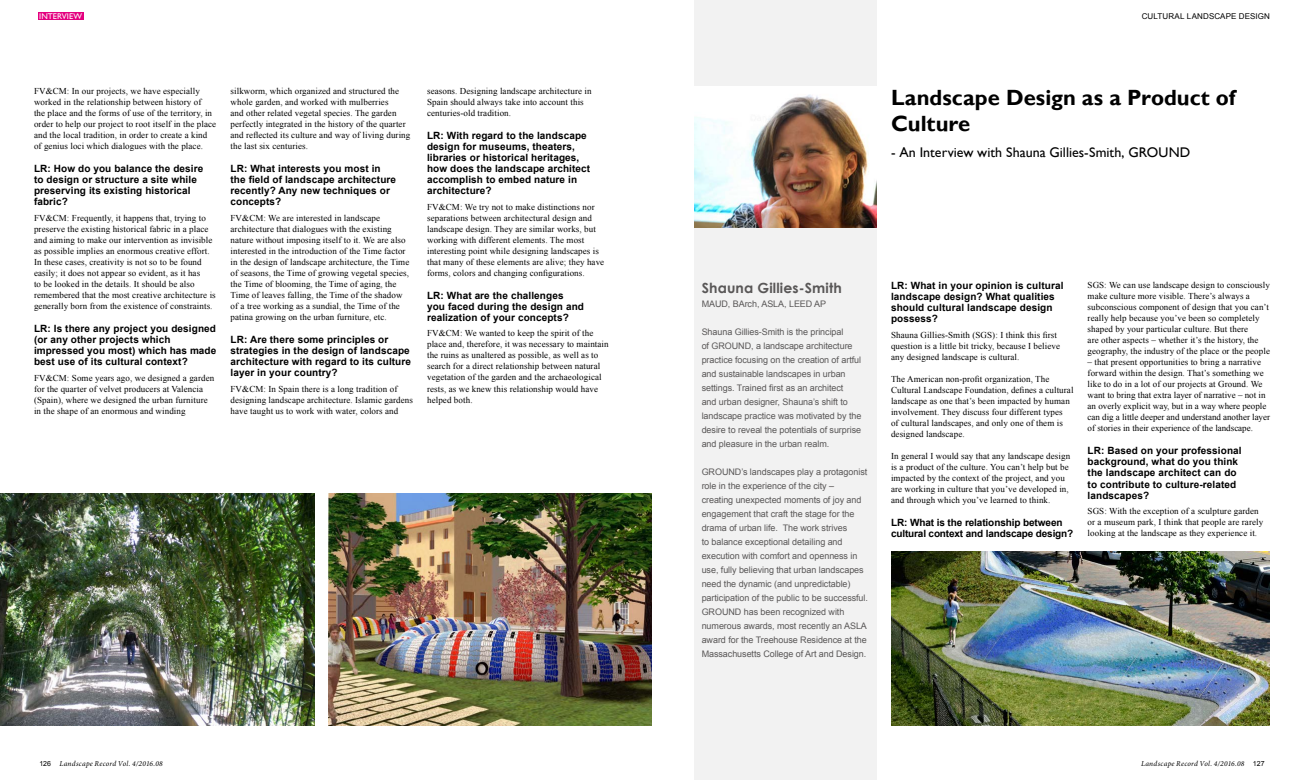
<style>
.page{position:relative;width:1304px;height:780px;background:#fff}
.page>*{position:absolute;margin:0;border:0;box-sizing:border-box;transform-origin:0 0}
.t1{font:700 22px/26.4px "Gill Sans";color:#000}
.t2{font:14px "Gill Sans";letter-spacing:.005em;color:#000}
.t3{font:700 14px "Century Gothic";letter-spacing:.01em;color:#595757}
.t4{font:700 10px/11px "Arial";letter-spacing:.01em;color:#000}
.t5{font:700 10px/11px "Arial";letter-spacing:-.015em;color:#000}
.t6{font:9px/11px "Times New Roman";letter-spacing:.01em;color:#000}
.t7{font:9px/14px "Arial";letter-spacing:-.005em;color:#595757}
.t8{font:8.2px "Gill Sans";letter-spacing:.015em;color:#fff}
.t9{font:8px "Arial";letter-spacing:.02em;color:#000}
.t10{font:italic 7.5px "Minion Pro";letter-spacing:.035em;color:#000}
.s1{font-family:"Arial";font-style:normal;font-size:7px}
</style>
<div class="page">
<div style="left:694px;top:0;width:183px;height:780px;background:#f2f2f2"></div>
<img style="left:694px;top:86px;width:183px;height:141px">
<img style="left:891px;top:551px;width:379px;height:174px">
<img style="left:329px;top:493px;width:323px;height:232px">
<img style="left:0;top:493px;width:315px;height:232px">
<div style="left:38px;top:13px;width:46px;height:7px;background:#e4007f"></div>
<p class="t8" style="left:39px;top:12px;width:44px">INTERVIEW</p>
<p class="t9" style="left:1142px;top:11px;width:130px">Cultural landscape design</p>
<p class="t6" style="left:34px;top:85px;width:184px">FV&amp;CM: In our projects, we have especially worked in the relationship between history of<br>the place and the forms of use of the territory, in order to help our project to root itself in the place and the local tradition, in order to create a kind of genius loci which dialogues with the place.</p>
<p class="t4" style="left:34px;top:163px;width:171px">LR: How do you balance the desire to design or structure a site while preserving its existing historical fabric?</p>
<p class="t6" style="left:34px;top:212px;width:183px">FV&amp;CM: Frequently, it happens that, trying to preserve the existing historical fabric in a place and aiming to make our intervention as invisible as possible implies an enormous creative effort.<br>In these cases, creativity is not so to be found easily; it does not appear so evident, as it has<br>to be looked in the details. It should be also remembered that the most creative architecture is generally born from the existence of constraints.</p>
<p class="t4" style="left:34px;top:323px;width:184px">LR: Is there any project you designed (or any other projects which impressed you most) which has made best use of its cultural context?</p>
<p class="t6" style="left:34px;top:372px;width:182px">FV&amp;CM: Some years ago, we designed a garden for the quarter of velvet producers at Valencia (Spain), where we designed the urban furniture in the shape of an enormous and winding</p>
<p class="t6" style="left:231px;top:85px;width:181px">silkworm, which organized and structured the whole garden, and worked with mulberries<br>and other related vegetal species. The garden perfectly integrated in the history of the quarter and reflected its culture and way of living during the last six centuries.</p>
<p class="t4" style="left:231px;top:163px;width:167px">LR: What interests you most in the field of landscape architecture recently? Any new techniques or concepts?</p>
<p class="t6" style="left:231px;top:212px;width:180px">FV&amp;CM: We are interested in landscape architecture that dialogues with the existing nature without imposing itself to it. We are also interested in the introduction of the Time factor in the design of landscape architecture, the Time of seasons, the Time of growing vegetal species, the Time of blooming, the Time of aging, the Time of leaves falling, the Time of the shadow of a tree working as a sundial, the Time of the patina growing on the urban furniture, etc.</p>
<p class="t4" style="left:231px;top:334px;width:182px">LR: Are there some principles or strategies in the design of landscape architecture with regard to its culture layer in your country?</p>
<p class="t6" style="left:231px;top:383px;width:184px">FV&amp;CM: In Spain there is a long tradition of designing landscape architecture. Islamic gardens have taught us to work with water, colors and</p>
<p class="t6" style="left:427px;top:85px;width:166px">seasons. Designing landscape architecture in<br>Spain should always take into account this centuries-old tradition.</p>
<p class="t4" style="left:427px;top:130px;width:165px">LR: With regard to the landscape design for museums, theaters, libraries or historical heritages, how does the landscape architect accomplish to embed nature in architecture?</p>
<p class="t6" style="left:427px;top:201px;width:179px">FV&amp;CM: We try not to make distinctions nor separations between architectural design and landscape design. They are similar works, but working with different elements. The most interesting point while designing landscapes is that many of these elements are alive; they have forms, colors and changing configurations.</p>
<p class="t4" style="left:427px;top:290px;width:158px">LR: What are the challenges you faced during the design and realization of your concepts?</p>
<p class="t6" style="left:427px;top:328px;width:183px">FV&amp;CM: We wanted to keep the spirit of the place and, therefore, it was necessary to maintain the ruins as unaltered as possible, as well as to search for a direct relationship between natural vegetation of the garden and the archaeological rests, as we knew this relationship would have helped both.</p>
<h1 class="t1" style="left:891px;top:84px;width:346px">Landscape Design as a Product of<br>Culture</h1>
<h2 class="t2" style="left:891px;top:144px;width:301px">- An Interview with Shauna Gillies-Smith, GROUND</h2>
<h2 class="t3" style="left:702px;top:277px;width:142px">Shauna Gillies-Smith</h2>
<p class="t7" style="left:702px;top:296px;width:126px">MAUD, BArch, ASLA, LEED AP</p>
<p class="t7" style="left:702px;top:324px;width:161px">Shauna Gillies-Smith is the principal<br>of GROUND, a landscape architecture practice focusing on the creation of artful and sustainable landscapes in urban settings. Trained first as an architect<br>and urban designer, Shauna’s shift to landscape practice was motivated by the desire to reveal the potentials of surprise and pleasure in the urban realm.</p>
<p class="t7" style="left:702px;top:464px;width:168px">GROUND’s landscapes play a protagonist role in the experience of the city –<br>creating unexpected moments of joy and engagement that craft the stage for the drama of urban life. The work strives<br>to balance exceptional detailing and execution with comfort and openness in use, fully believing that urban landscapes need the dynamic (and unpredictable) participation of the public to be successful.<br>GROUND has been recognized with numerous awards, most recently an ASLA award for the Treehouse Residence at the Massachusetts College of Art and Design.</p>
<p class="t4" style="left:891px;top:280px;width:174px">LR: What in your opinion is cultural landscape design? What qualities should cultural landscape design possess?</p>
<p class="t6" style="left:891px;top:329px;width:171px">Shauna Gillies-Smith (SGS): I think this first question is a little bit tricky, because I believe any designed landscape is cultural.</p>
<p class="t6" style="left:891px;top:373px;width:184px">The American non-profit organization, The Cultural Landscape Foundation, defines a cultural landscape as one that’s been impacted by human involvement. They discuss four different types<br>of cultural landscapes, and only one of them is designed landscape.</p>
<p class="t6" style="left:891px;top:450px;width:181px">In general I would say that any landscape design is a product of the culture. You can’t help but be impacted by the context of the project, and you are working in culture that you’ve developed in, and through which you’ve learned to think.</p>
<p class="t5" style="left:891px;top:517px;width:184px">LR: What is the relationship between cultural context and landscape design?</p>
<p class="t6" style="left:1088px;top:279px;width:184px">SGS: We can use landscape design to consciously make culture more visible. There’s always a subconscious component of design that you can’t really help because you’ve been so completely shaped by your particular culture. But there<br>are other aspects – whether it’s the history, the geography, the industry of the place or the people</p>
<p class="t6" style="left:1088px;top:356px;width:184px">– that present opportunities to bring a narrative forward within the design. That’s something we like to do in a lot of our projects at Ground. We want to bring that extra layer of narrative – not in an overly explicit way, but in a way where people can dig a little deeper and understand another layer of stories in their experience of the landscape.</p>
<p class="t4" style="left:1088px;top:445px;width:156px">LR: Based on your professional background, what do you think the landscape architect can do to contribute to culture-related landscapes?</p>
<p class="t6" style="left:1088px;top:505px;width:177px">SGS: With the exception of a sculpture garden or a museum park, I think that people are rarely looking at the landscape as they experience it.</p>
<p class="t10" style="left:40px;top:758px;width:125px"><span class="s1">126</span> Landscape Record Vol. 4/2016.08</p>
<p class="t10" style="left:1141px;top:758px;width:125px">Landscape Record Vol. 4/2016.08 <span class="s1">127</span></p>
</div>
